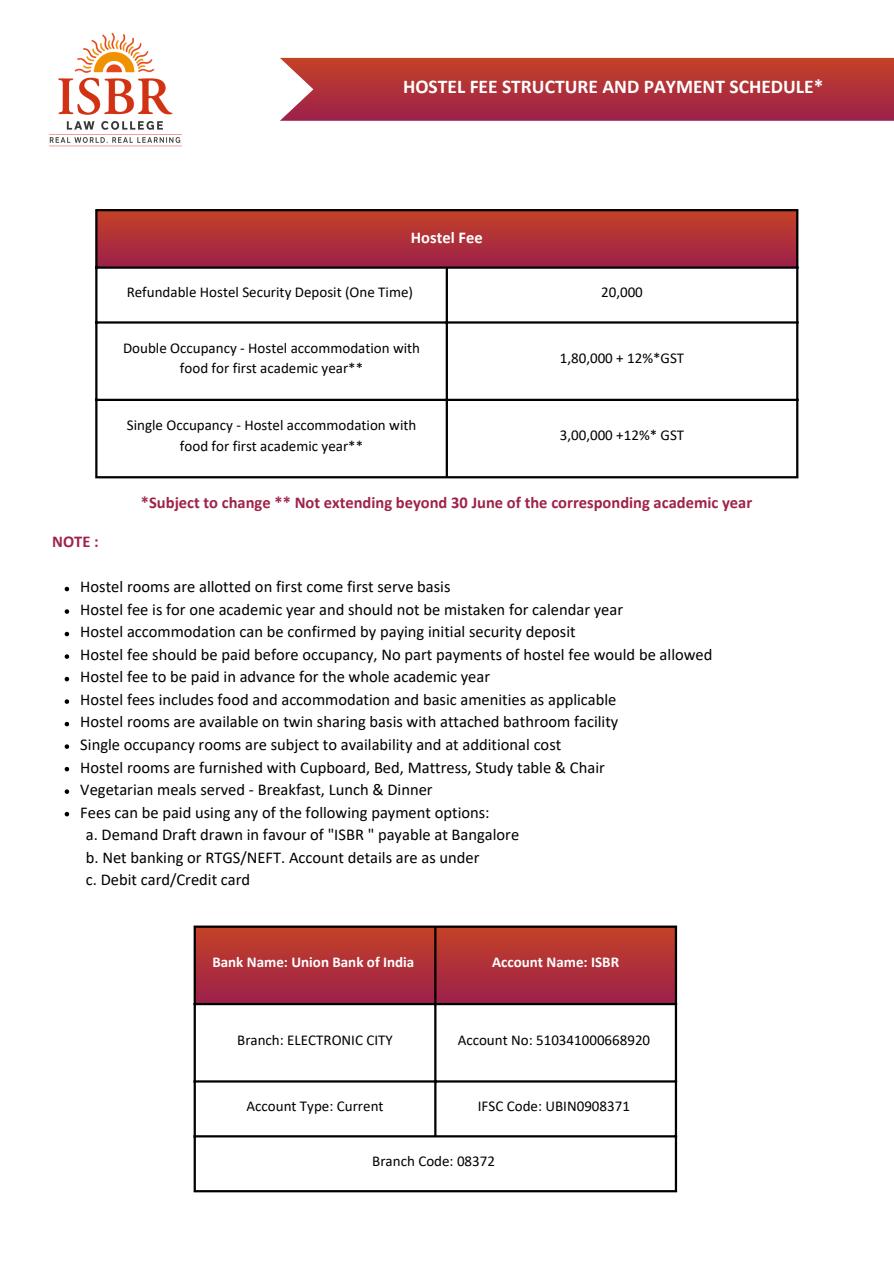
<style>
.page{position:relative;width:894px;height:1264px;background:#fff}
.page>*{position:absolute;margin:0;border:0;box-sizing:border-box;transform-origin:0 0}
.t1{font:700 19.5px "Calibri";color:#fff}
.t2{font:16.5px "Calibri";color:#000}
.t3{font:700 16.5px "Calibri";color:#9f2348}
.t4{font:700 16.5px "Calibri";color:#fff}
.t5{font:15px/20.2px "Calibri";color:#000;text-align:center}
.t6{font:700 15px "Calibri";color:#fff}
</style>
<div class="page">
<div style="left:96px;top:210px;width:701px;height:58px;background:linear-gradient(to bottom,#c44226,#9c204a)"></div>
<hr style="left:95px;top:211px;width:2px;height:265px;background:#000">
<hr style="left:445px;top:269px;width:3px;height:207px;background:#000">
<hr style="left:796px;top:211px;width:2px;height:265px;background:#000">
<hr style="left:95px;top:209px;width:703px;height:2px;background:#000">
<hr style="left:95px;top:266px;width:703px;height:3px;background:#000">
<hr style="left:95px;top:321px;width:703px;height:2px;background:#000">
<hr style="left:95px;top:399px;width:703px;height:2px;background:#000">
<hr style="left:95px;top:476px;width:703px;height:2px;background:#000">
<svg style="left:65px;top:587px;width:4px;height:4px"></svg>
<svg style="left:65px;top:609px;width:4px;height:5px"></svg>
<svg style="left:65px;top:632px;width:4px;height:4px"></svg>
<svg style="left:65px;top:654px;width:4px;height:5px"></svg>
<svg style="left:65px;top:677px;width:4px;height:4px"></svg>
<svg style="left:65px;top:699px;width:4px;height:5px"></svg>
<svg style="left:65px;top:722px;width:4px;height:4px"></svg>
<svg style="left:65px;top:744px;width:4px;height:5px"></svg>
<svg style="left:65px;top:767px;width:4px;height:4px"></svg>
<svg style="left:65px;top:789px;width:4px;height:5px"></svg>
<svg style="left:65px;top:812px;width:4px;height:4px"></svg>
<div style="left:194px;top:926px;width:241px;height:78px;background:linear-gradient(to bottom,#c44226,#9d204b)"></div>
<div style="left:435px;top:926px;width:241px;height:78px;background:linear-gradient(to bottom,#c44226,#9d204b)"></div>
<hr style="left:193px;top:927px;width:3px;height:263px;background:#000">
<hr style="left:434px;top:927px;width:2px;height:208px;background:#000">
<hr style="left:674px;top:927px;width:3px;height:263px;background:#000">
<hr style="left:193px;top:925px;width:484px;height:2px;background:#000">
<hr style="left:193px;top:1002px;width:484px;height:3px;background:#000">
<hr style="left:193px;top:1080px;width:484px;height:2px;background:#000">
<hr style="left:193px;top:1135px;width:484px;height:2px;background:#000">
<hr style="left:193px;top:1190px;width:484px;height:2px;background:#000">
<svg style="left:280px;top:58px;width:613px;height:63px;background:#b2373e"></svg>
<img style="left:49px;top:32px;width:133px;height:115px">
<p class="t1" style="left:403px;top:78px;width:421px">HOSTEL FEE STRUCTURE AND PAYMENT SCHEDULE*</p>
<p class="t4" style="left:411px;top:230px;width:73px">Hostel Fee</p>
<h1 class="t5" style="left:127px;top:283px;width:288px">Refundable Hostel Security Deposit (One Time)</h1>
<p class="t5" style="left:601px;top:283px;width:43px">20,000</p>
<p class="t5" style="left:123px;top:339px;width:298px">Double Occupancy - Hostel accommodation with food for first academic year**</p>
<p class="t5" style="left:559px;top:349px;width:126px">1,80,000 + 12%*GST</p>
<p class="t5" style="left:127px;top:416px;width:291px">Single Occupancy - Hostel accommodation with food for first academic year**</p>
<p class="t5" style="left:559px;top:426px;width:126px">3,00,000 +12%* GST</p>
<p class="t3" style="left:141px;top:495px;width:612px">*Subject to change ** Not extending beyond 30 June of the corresponding academic year</p>
<p class="t3" style="left:52px;top:535px;width:48px">NOTE :</p>
<p class="t2" style="left:80px;top:580px;width:371px">Hostel rooms are allotted on first come first serve basis</p>
<h3 class="t2" style="left:80px;top:602px;width:544px">Hostel fee is for one academic year and should not be mistaken for calendar year</h3>
<h2 class="t2" style="left:80px;top:625px;width:496px">Hostel accommodation can be confirmed by paying initial security deposit</h2>
<p class="t2" style="left:80px;top:647px;width:633px">Hostel fee should be paid before occupancy, No part payments of hostel fee would be allowed</p>
<p class="t2" style="left:80px;top:670px;width:411px">Hostel fee to be paid in advance for the whole academic year</p>
<p class="t2" style="left:80px;top:692px;width:537px">Hostel fees includes food and accommodation and basic amenities as applicable</p>
<p class="t2" style="left:80px;top:715px;width:539px">Hostel rooms are available on twin sharing basis with attached bathroom facility</p>
<p class="t2" style="left:80px;top:737px;width:482px">Single occupancy rooms are subject to availability and at additional cost</p>
<p class="t2" style="left:80px;top:760px;width:526px">Hostel rooms are furnished with Cupboard, Bed, Mattress, Study table &amp; Chair</p>
<p class="t2" style="left:80px;top:782px;width:354px">Vegetarian meals served - Breakfast, Lunch &amp; Dinner</p>
<p class="t2" style="left:80px;top:805px;width:411px">Fees can be paid using any of the following payment options:</p>
<p class="t2" style="left:86px;top:827px;width:435px">a. Demand Draft drawn in favour of "ISBR " payable at Bangalore</p>
<p class="t2" style="left:86px;top:850px;width:395px">b. Net banking or RTGS/NEFT. Account details are as under</p>
<p class="t2" style="left:86px;top:872px;width:166px">c. Debit card/Credit card</p>
<p class="t6" style="left:212px;top:955px;width:203px">Bank Name: Union Bank of India</p>
<p class="t6" style="left:492px;top:955px;width:128px">Account Name: ISBR</p>
<p class="t5" style="left:237px;top:1030px;width:157px">Branch: ELECTRONIC CITY</p>
<p class="t5" style="left:457px;top:1030px;width:194px">Account No: 510341000668920</p>
<p class="t5" style="left:246px;top:1096px;width:138px">Account Type: Current</p>
<p class="t5" style="left:477px;top:1096px;width:154px">IFSC Code: UBIN0908371</p>
<p class="t5" style="left:372px;top:1151px;width:124px">Branch Code: 08372</p>
</div>
